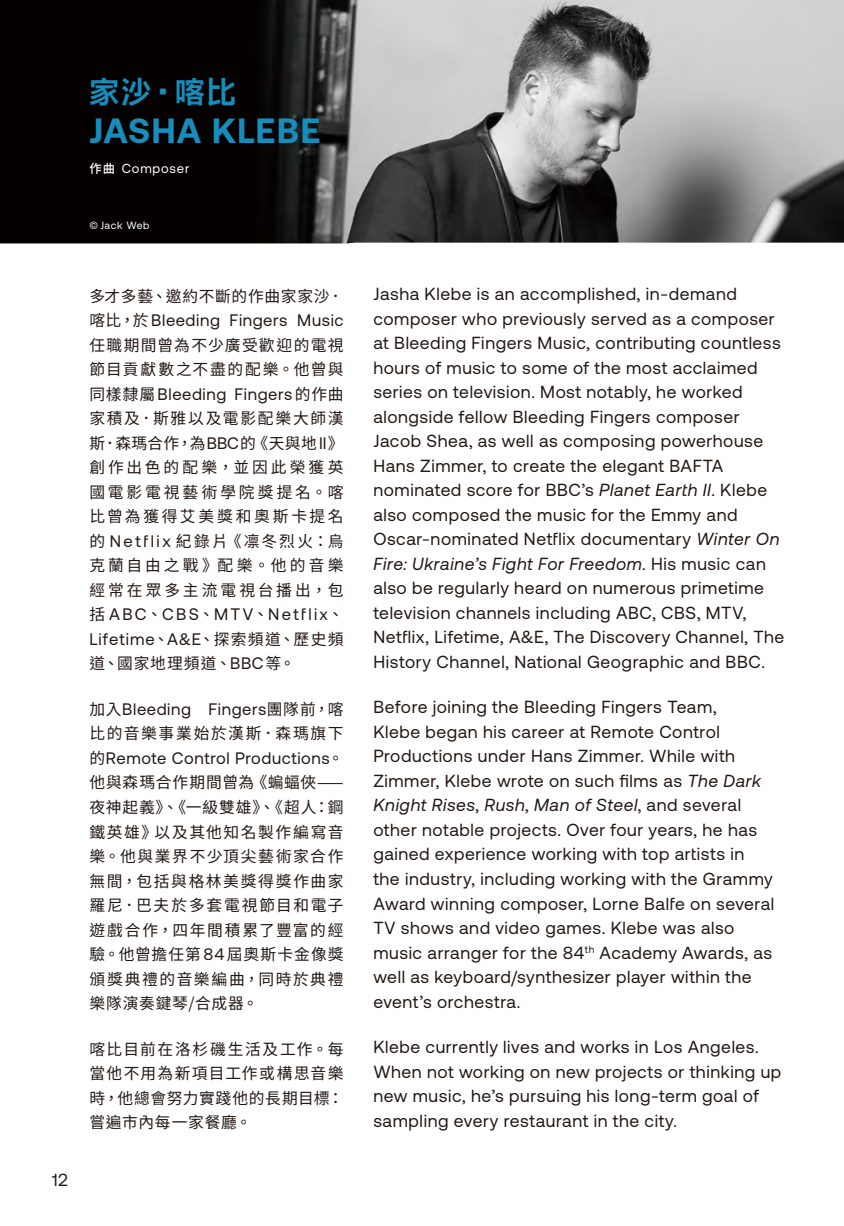
<style>
.page{position:relative;width:844px;height:1226px;background:#fff}
.page>*{position:absolute;margin:0;border:0;box-sizing:border-box;transform-origin:0 0}
.t1{font:700 35px "Aeonik";letter-spacing:.03em;color:#178dbc}
.t2{font:700 29.75px "Aktiv Hei Hant";color:#178dbc}
.t3{font:17.5px/24.5px "Aeonik";letter-spacing:.035em;color:#221815}
.t4{font:16.62px "Aeonik";letter-spacing:.035em;color:#221815}
.t5{font:16.62px/24.5px "Aeonik";letter-spacing:.135em;color:#221815}
.t6{font:15.75px/24.5px "Noto Sans HK";letter-spacing:.09em;color:#221815;text-align:justify}
.t7{font:15.75px "Noto Sans HK";letter-spacing:.04em;color:#221815}
.t8{font:13.12px "Aeonik";letter-spacing:.06em;color:#fff}
.t9{font:10.5px "Aeonik";letter-spacing:.05em;color:#fff}
.s1{font-family:"Noto Sans CJ Ktc";font-weight:500;font-size:12.25px}
.s2{font-family:"Noto Sans HK";font-size:15.75px}
.s3{font-family:"Aeonik";font-size:16.62px}
.s4{font-style:italic}
</style>
<div class="page">
<img style="left:0;top:0;width:843px;height:243px">
<h2 class="t2" style="left:89px;top:74px;width:148px">家沙‧喀比</h2>
<h1 class="t1" style="left:89px;top:111px;width:232px">JASHA KLEBE</h1>
<p class="t8" style="left:89px;top:161px;width:102px"><span class="s1">作曲</span> Composer</p>
<p class="t9" style="left:89px;top:219px;width:62px">© Jack Web</p>
<p class="t3" style="left:52px;top:1167px;width:17px">12</p>
<p class="t7" style="left:89px;top:287px;width:255px">多才多藝、邀約不斷的作曲家家沙．</p>
<p class="t4" style="left:89px;top:311px;width:256px"><span class="s2">喀比，於</span>Bleeding Fingers Music</p>
<p class="t6" style="left:89px;top:333px;width:255px">任職期間曾為不少廣受歡迎的電視節目貢獻數之不盡的配樂。他曾與</p>
<p class="t4" style="left:89px;top:385px;width:255px"><span class="s2">同樣隸屬</span>Bleeding Fingers<span class="s2">的作曲</span></p>
<p class="t6" style="left:89px;top:406px;width:255px">家積及．斯雅以及電影配樂大師漢斯．森瑪合作，為<span class="s3">BBC</span>的《天與地<span class="s3">II</span>》創作出色的配樂，並因此榮獲英國電影電視藝術學院獎提名。喀比曾為獲得艾美獎和奧斯卡提名的 <span class="s3">Netflix</span> 紀錄片《凛冬烈火：烏克蘭自由之戰》配樂。他的音樂經常在眾多主流電視台播出，包</p>
<p class="t5" style="left:89px;top:602px;width:255px"><span class="s2">括</span> ABC<span class="s2">、</span>CBS<span class="s2">、</span>MTV<span class="s2">、</span>Netflix<span class="s2">、<br></span>Lifetime<span class="s2">、</span>A&amp;E<span class="s2">、探索頻道、歷史頻</span></p>
<p class="t6" style="left:89px;top:651px;width:207px">道、國家地理頻道、<span class="s3">BBC</span>等。</p>
<p class="t4" style="left:89px;top:700px;width:255px"><span class="s2">加入</span>Bleeding Fingers<span class="s2">團隊前，喀</span></p>
<p class="t6" style="left:89px;top:721px;width:255px">比的音樂事業始於漢斯．森瑪旗下</p>
<p class="t4" style="left:89px;top:749px;width:255px"><span class="s2">的</span>Remote Control Productions<span class="s2">。</span></p>
<p class="t6" style="left:89px;top:770px;width:256px">他與森瑪合作期間曾為《蝙蝠俠——夜神起義》、《一級雙雄》、《超人：鋼鐵英雄》以及其他知名製作編寫音樂。他與業界不少頂尖藝術家合作無間，包括與格林美獎得獎作曲家羅尼．巴夫於多套電視節目和電子遊戲合作，四年間積累了豐富的經驗。他曾擔任第<span class="s3">84</span>屆奧斯卡金像獎頒獎典禮的音樂編曲，同時於典禮樂隊演奏鍵琴/合成器。</p>
<p class="t6" style="left:89px;top:1036px;width:255px">喀比目前在洛杉磯生活及工作。每當他不用為新項目工作或構思音樂時，他總會努力實踐他的長期目標：嘗遍市內每一家餐廳。</p>
<p class="t3" style="left:373px;top:282px;width:412px">Jasha Klebe is an accomplished, in-demand composer who previously served as a composer at Bleeding Fingers Music, contributing countless hours of music to some of the most acclaimed series on television. Most notably, he worked alongside fellow Bleeding Fingers composer Jacob Shea, as well as composing powerhouse Hans Zimmer, to create the elegant BAFTA nominated score for BBC’s <span class="s4">Planet Earth II</span>. Klebe also composed the music for the Emmy and Oscar-nominated Netflix documentary <span class="s4">Winter On Fire: Ukraine’s Fight For Freedom</span>. His music can also be regularly heard on numerous primetime television channels including ABC, CBS, MTV, Netflix, Lifetime, A&amp;E, The Discovery Channel, The History Channel, National Geographic and BBC.</p>
<p class="t3" style="left:373px;top:695px;width:402px">Before joining the Bleeding Fingers Team,<br>Klebe began his career at Remote Control Productions under Hans Zimmer. While with Zimmer, Klebe wrote on such films as <span class="s4">The Dark Knight Rises</span>, <span class="s4">Rush</span>, <span class="s4">Man of Steel</span>, and several other notable projects. Over four years, he has gained experience working with top artists in the industry, including working with the Grammy Award winning composer, Lorne Balfe on several TV shows and video games. Klebe was also music arranger for the 84<sup>th</sup> Academy Awards, as well as keyboard/synthesizer player within the event’s orchestra.</p>
<p class="t3" style="left:373px;top:1034px;width:409px">Klebe currently lives and works in Los Angeles.<br>When not working on new projects or thinking up new music, he’s pursuing his long-term goal of sampling every restaurant in the city.</p>
</div>
